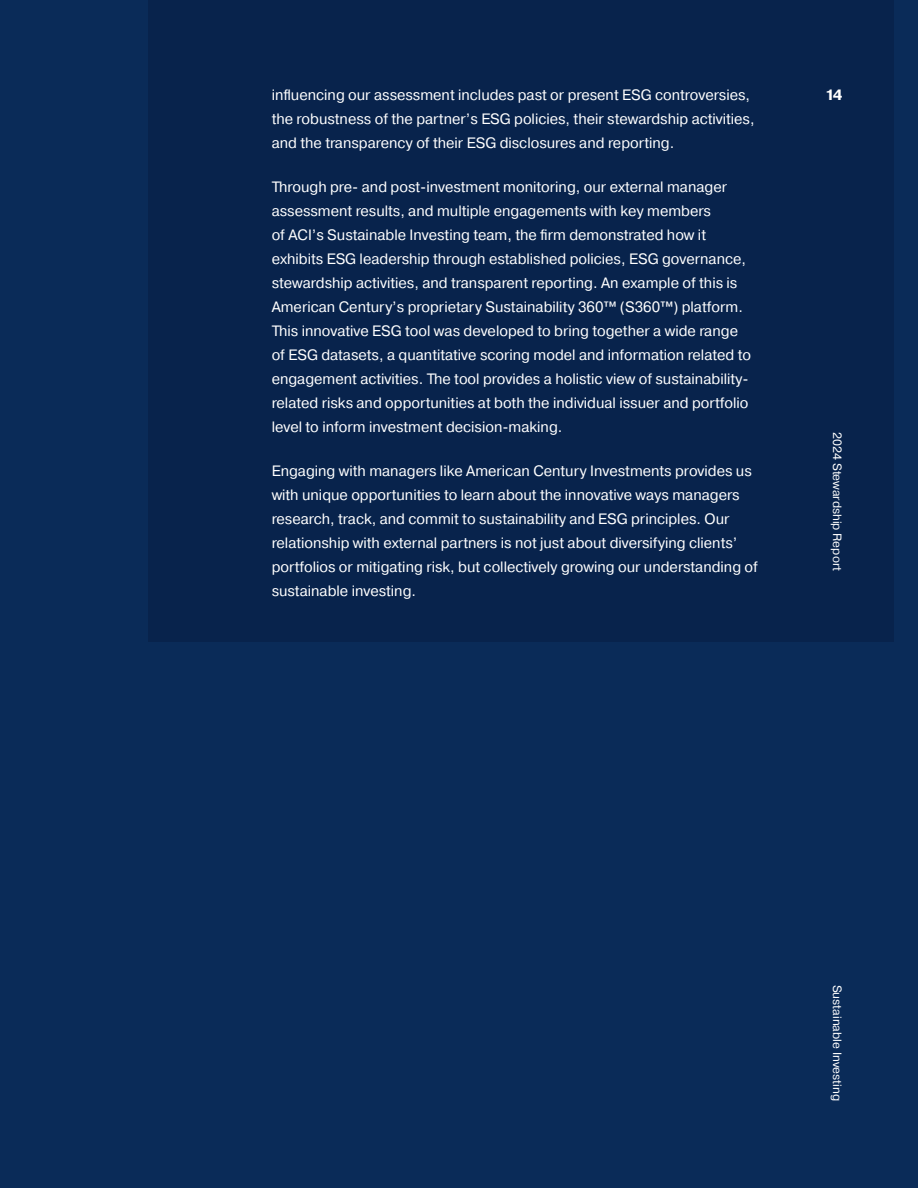
<style>
.page{position:relative;width:918px;height:1188px;background:#0a2b58}
.page>*{position:absolute;margin:0;border:0;box-sizing:border-box;transform-origin:0 0}
.t1{font:15px/24px "Pragmatica";color:#fff}
.t2{font:700 15px "Pragmatica";color:#fff}
.t3{font:12px "Pragmatica";color:#fff}
</style>
<div class="page">
<div style="left:148px;top:0;width:745px;height:642px;background:#08234c"></div>
<p class="t1" style="left:272px;top:83px;width:484px">influencing our assessment includes past or present ESG controversies, the robustness of the partner’s ESG policies, their stewardship activities, and the transparency of their ESG disclosures and reporting.</p>
<p class="t1" style="left:272px;top:175px;width:481px">Through pre- and post-investment monitoring, our external manager assessment results, and multiple engagements with key members<br>of ACI’s Sustainable Investing team, the firm demonstrated how it exhibits ESG leadership through established policies, ESG governance, stewardship activities, and transparent reporting. An example of this is American Century’s proprietary Sustainability 360™ (S360™) platform.<br>This innovative ESG tool was developed to bring together a wide range of ESG datasets, a quantitative scoring model and information related to engagement activities. The tool provides a holistic view of sustainability&shy;related risks and opportunities at both the individual issuer and portfolio level to inform investment decision-making.</p>
<p class="t1" style="left:272px;top:459px;width:488px">Engaging with managers like American Century Investments provides us with unique opportunities to learn about the innovative ways managers research, track, and commit to sustainability and ESG principles. Our relationship with external partners is not just about diversifying clients’ portfolios or mitigating risk, but collectively growing our understanding of sustainable investing.</p>
<p class="t2" style="left:825px;top:85px;width:19px">14</p>
<p class="t3" style="left:845px;top:432px;width:141px;rotate:90deg">2024 Stewardship Report</p>
<p class="t3" style="left:845px;top:985px;width:118px;rotate:90deg">Sustainable Investing</p>
</div>
